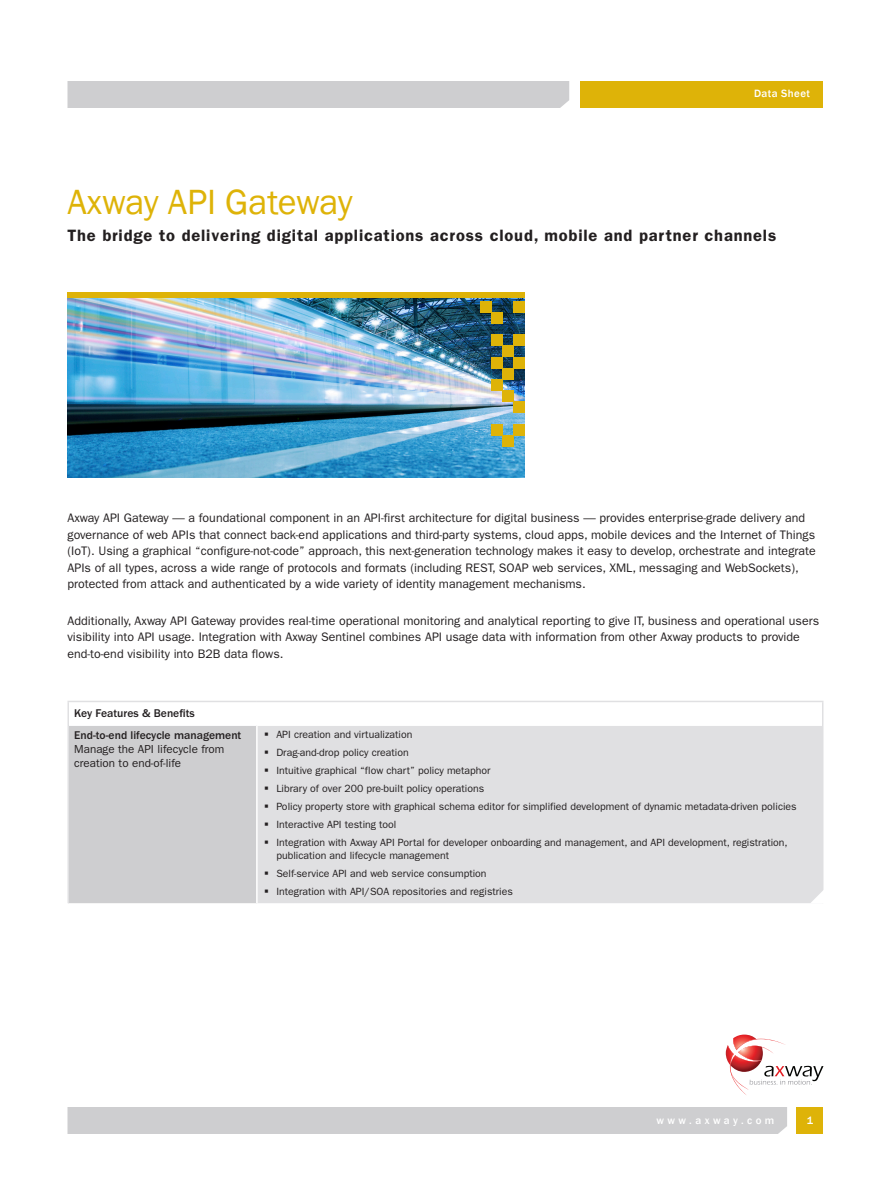
<style>
.page{position:relative;width:891px;height:1188px;background:#fff}
.page>*{position:absolute;margin:0;border:0;box-sizing:border-box;transform-origin:0 0}
.Headline{font:36px "Franklin Gothic";letter-spacing:-.005em;color:#deb308}
.Headline_Subhead{font:600 16.5px "ITC Franklin Gothic Std";letter-spacing:.05em;color:#231f20}
.body_copy{font:12.3px/16.5px "ITC Franklin Gothic Std";color:#231f20}
.Box_copy_left_side{font:500 11.7px "ITC Franklin Gothic Std";color:#231f20}
.Box_copy_left_side-2{font:11.7px/14px "ITC Franklin Gothic Std";color:#231f20}
.t1{font:500 10.8px "Franklin Gothic";letter-spacing:.32em;color:#fff}
.t2{font:500 10.8px "Franklin Gothic";letter-spacing:.04em;color:#fff}
.t3{font:500 10.8px "Franklin Gothic";letter-spacing:.3em;color:#fff}
.t4{font:10.5px/12.6px "ITC Franklin Gothic Std";color:#231f20}
</style>
<div class="page">
<div style="left:580px;top:81px;width:244px;height:27px;background:#deb308"></div>
<div style="left:68px;top:81px;width:501px;height:27px;background:#ceced0"></div>
<div style="left:796px;top:1107px;width:28px;height:27px;background:#deb308"></div>
<div style="left:68px;top:1107px;width:719px;height:27px;background:#ceced0"></div>
<div style="left:68px;top:725px;width:189px;height:179px;background:#ceced0"></div>
<div style="left:257px;top:725px;width:566px;height:179px;background:#e0e0e2"></div>
<hr style="left:822px;top:702px;width:2px;height:23px;background:#e0e0e2">
<hr style="left:69px;top:724px;width:188px;height:2px;background:#fff">
<hr style="left:257px;top:724px;width:565px;height:2px;background:#fff">
<hr style="left:256px;top:726px;width:2px;height:177px;background:#fff">
<hr style="left:68px;top:903px;width:189px;height:2px;background:#fff">
<hr style="left:257px;top:903px;width:567px;height:2px;background:#fff">
<hr style="left:68px;top:701px;width:189px;height:1px;background:#e0e0e2">
<svg style="left:68px;top:702px;width:1px;height:23px"></svg>
<hr style="left:257px;top:701px;width:567px;height:1px;background:#e0e0e2">
<hr style="left:68px;top:725px;width:1px;height:178px;background:#e0e0e2">
<hr style="left:822px;top:725px;width:2px;height:178px;background:#e0e0e2">
<svg style="left:811px;top:889px;width:13px;height:14px"></svg>
<svg style="left:726px;top:1035px;width:98px;height:60px"></svg>
<img style="left:68px;top:298px;width:457px;height:179px">
<div style="left:68px;top:292px;width:457px;height:6px;background:#deb308"></div>
<div style="left:502px;top:435px;width:12px;height:12px;background:#deb308"></div>
<div style="left:491px;top:424px;width:11px;height:12px;background:#deb308"></div>
<div style="left:514px;top:424px;width:11px;height:11px;background:#deb308"></div>
<div style="left:502px;top:391px;width:12px;height:11px;background:#deb308"></div>
<div style="left:514px;top:402px;width:11px;height:11px;background:#deb308"></div>
<div style="left:491px;top:379px;width:11px;height:12px;background:#deb308"></div>
<div style="left:502px;top:368px;width:12px;height:11px;background:#deb308"></div>
<div style="left:491px;top:357px;width:11px;height:11px;background:#deb308"></div>
<div style="left:502px;top:346px;width:12px;height:11px;background:#deb308"></div>
<div style="left:514px;top:357px;width:11px;height:11px;background:#deb308"></div>
<div style="left:514px;top:335px;width:11px;height:11px;background:#deb308"></div>
<div style="left:491px;top:335px;width:11px;height:11px;background:#deb308"></div>
<div style="left:491px;top:312px;width:11px;height:11px;background:#deb308"></div>
<div style="left:480px;top:301px;width:11px;height:11px;background:#deb308"></div>
<div style="left:514px;top:301px;width:11px;height:11px;background:#deb308"></div>
<p class="t2" style="left:754px;top:87px;width:57px">Data Sheet</p>
<p class="Headline" style="left:68px;top:180px;width:287px">Axway API Gateway</p>
<p class="Headline_Subhead" style="left:68px;top:226px;width:710px">The bridge to delivering digital applications across cloud, mobile and partner channels</p>
<p class="body_copy" style="left:68px;top:510px;width:750px">Axway API Gateway — a foundational component in an API-first architecture for digital business — provides enterprise-grade delivery and governance of web APIs that connect back-end applications and third-party systems, cloud apps, mobile devices and the Internet of Things (IoT). Using a graphical “configure-not-code” approach, this next-generation technology makes it easy to develop, orchestrate and integrate APIs of all types, across a wide range of protocols and formats (including REST, SOAP web services, XML, messaging and WebSockets), protected from attack and authenticated by a wide variety of identity management mechanisms.</p>
<p class="body_copy" style="left:68px;top:613px;width:753px">Additionally, Axway API Gateway provides real-time operational monitoring and analytical reporting to give IT, business and operational users visibility into API usage. Integration with Axway Sentinel combines API usage data with information from other Axway products to provide end-to-end visibility into B2B data flows.</p>
<p class="Box_copy_left_side" style="left:74px;top:707px;width:122px">Key Features &amp; Benefits</p>
<p class="Box_copy_left_side" style="left:74px;top:729px;width:169px">End-to-end lifecycle management</p>
<p class="Box_copy_left_side-2" style="left:74px;top:742px;width:152px">Manage the API lifecycle from creation to end-of-life</p>
<p class="t4" style="left:276px;top:729px;width:137px">API creation and virtualization</p>
<p class="t4" style="left:276px;top:747px;width:134px">Drag-and-drop policy creation</p>
<p class="t4" style="left:276px;top:765px;width:216px">Intuitive graphical “flow chart” policy metaphor</p>
<p class="t4" style="left:276px;top:783px;width:209px">Library of over 200 pre-built policy operations</p>
<p class="t4" style="left:276px;top:801px;width:522px">Policy property store with graphical schema editor for simplified development of dynamic metadata-driven policies</p>
<p class="t4" style="left:276px;top:819px;width:122px">Interactive API testing tool</p>
<p class="t4" style="left:276px;top:837px;width:513px">Integration with Axway API Portal for developer onboarding and management, and API development, registration, publication and lifecycle management</p>
<p class="t4" style="left:276px;top:867px;width:212px">Self-service API and web service consumption</p>
<p class="t4" style="left:276px;top:885px;width:238px">Integration with API/SOA repositories and registries</p>
<p class="t1" style="left:656px;top:1113px;width:120px">www.axway.com</p>
<p class="t3" style="left:807px;top:1113px;width:8px">1</p>
</div>
